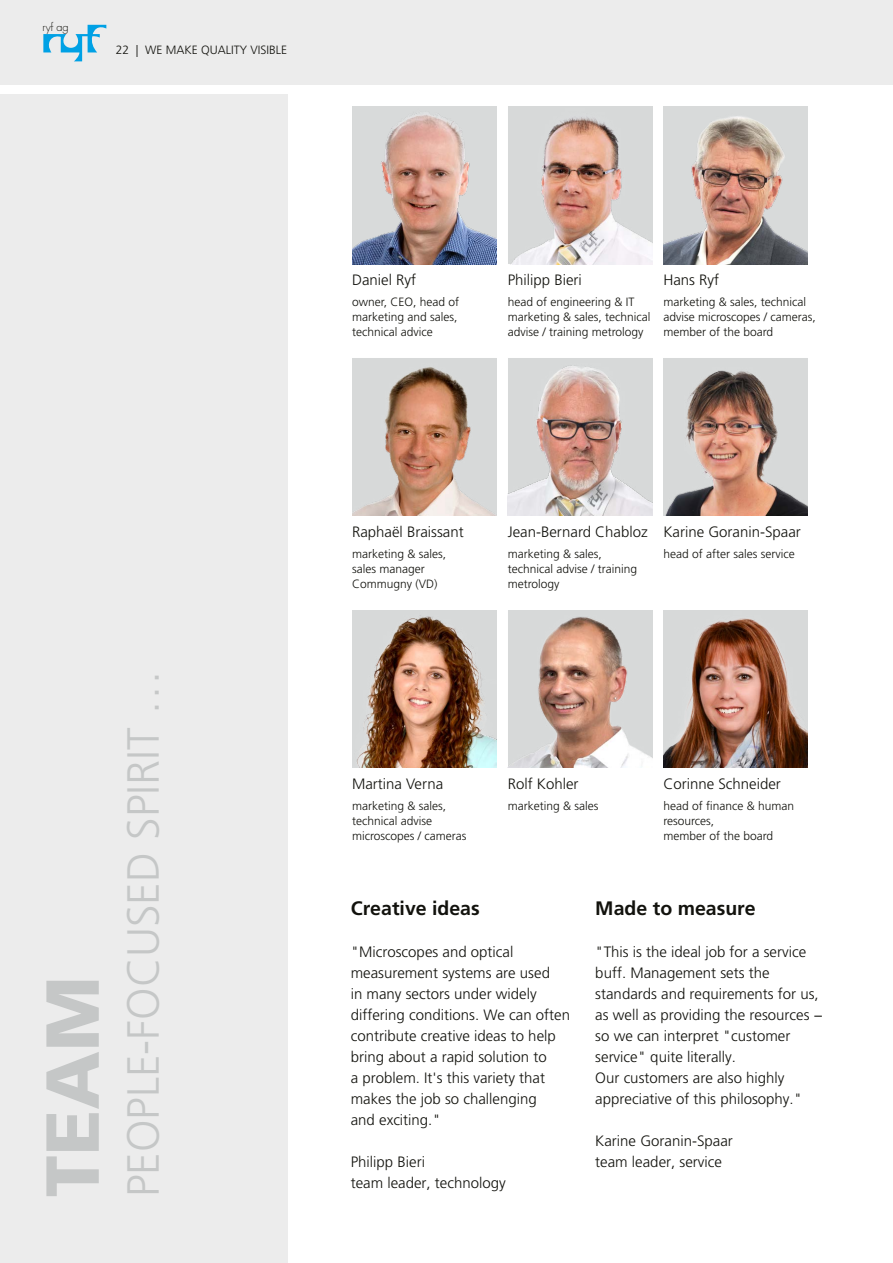
<style>
.page{position:relative;width:893px;height:1263px;background:#fff}
.page>*{position:absolute;margin:0;border:0;box-sizing:border-box;transform-origin:0 0}
.t1{font:900 75px "Frutiger LT Std";color:#c5c7c7}
.t2{font:300 45px "Frutiger LT Std";color:#c5c7c7}
.t3{font:700 19.5px "Frutiger LT Std";color:#12120d}
.t4{font:300 15px/21px "Frutiger LT Std";color:#12120d}
.t5{font:300 12px/15px "Frutiger LT Std";color:#12120d}
.t6{font:300 10.95px "Futura Std";color:#12120d}
</style>
<div class="page">
<div style="left:0;top:94px;width:287px;height:1169px;background:#ececec"></div>
<div style="left:0;top:0;width:893px;height:84px;background:#ececec"></div>
<svg style="left:43px;top:25px;width:63px;height:36px"></svg>
<img style="left:352px;top:107px;width:145px;height:157px">
<img style="left:352px;top:358px;width:145px;height:157px">
<img style="left:352px;top:610px;width:145px;height:158px">
<img style="left:508px;top:107px;width:144px;height:157px">
<img style="left:508px;top:358px;width:144px;height:157px">
<img style="left:508px;top:610px;width:144px;height:158px">
<img style="left:663px;top:107px;width:145px;height:157px">
<img style="left:663px;top:610px;width:145px;height:158px">
<img style="left:663px;top:358px;width:145px;height:157px">
<p class="t6" style="left:43px;top:20px;width:28px">ryf ag</p>
<p class="t5" style="left:116px;top:43px;width:173px">22 | WE MAKE QUALITY VISIBLE</p>
<h1 class="t1" style="left:27px;top:1197px;width:222px;rotate:-90deg">TEAM</h1>
<h2 class="t2" style="left:118px;top:1197px;width:529px;rotate:-90deg">PEOPLE-FOCUSED SPIRIT …</h2>
<p class="t4" style="left:352px;top:270px;width:66px">Daniel Ryf</p>
<p class="t5" style="left:352px;top:294px;width:108px">owner, CEO, head of marketing and sales, technical advice</p>
<p class="t4" style="left:508px;top:270px;width:76px">Philipp Bieri</p>
<p class="t5" style="left:508px;top:294px;width:144px">head of engineering &amp; IT marketing &amp; sales, technical advise / training metrology</p>
<p class="t4" style="left:663px;top:270px;width:57px">Hans Ryf</p>
<p class="t5" style="left:663px;top:294px;width:154px">marketing &amp; sales, technical advise microscopes / cameras, member of the board</p>
<p class="t4" style="left:352px;top:522px;width:113px">Raphaël Braissant</p>
<p class="t5" style="left:352px;top:546px;width:96px">marketing &amp; sales, sales manager<br>Commugny (VD)</p>
<p class="t4" style="left:508px;top:522px;width:142px">Jean-Bernard Chabloz</p>
<p class="t5" style="left:508px;top:546px;width:131px">marketing &amp; sales, technical advise / training metrology</p>
<p class="t4" style="left:663px;top:522px;width:139px">Karine Goranin-Spaar</p>
<p class="t5" style="left:663px;top:547px;width:133px">head of after sales service</p>
<p class="t4" style="left:352px;top:774px;width:93px">Martina Verna</p>
<p class="t5" style="left:352px;top:798px;width:116px">marketing &amp; sales, technical advise microscopes / cameras</p>
<p class="t4" style="left:508px;top:774px;width:72px">Rolf Kohler</p>
<p class="t5" style="left:508px;top:798px;width:92px">marketing &amp; sales</p>
<p class="t4" style="left:663px;top:774px;width:119px">Corinne Schneider</p>
<p class="t5" style="left:663px;top:798px;width:132px">head of finance &amp; human resources,<br>member of the board</p>
<h3 class="t3" style="left:351px;top:897px;width:130px">Creative ideas</h3>
<p class="t4" style="left:351px;top:942px;width:221px">"Microscopes and optical measurement systems are used<br>in many sectors under widely differing conditions. We can often contribute creative ideas to help bring about a rapid solution to<br>a problem. It's this variety that makes the job so challenging<br>and exciting."</p>
<p class="t4" style="left:351px;top:1152px;width:157px">Philipp Bieri<br>team leader, technology</p>
<h3 class="t3" style="left:595px;top:897px;width:162px">Made to measure</h3>
<p class="t4" style="left:595px;top:942px;width:229px">"This is the ideal job for a service buff. Management sets the standards and requirements for us, as well as providing the resources − so we can interpret "customer service" quite literally.<br>Our customers are also highly appreciative of this philosophy."</p>
<p class="t4" style="left:595px;top:1131px;width:139px">Karine Goranin-Spaar team leader, service</p>
</div>
